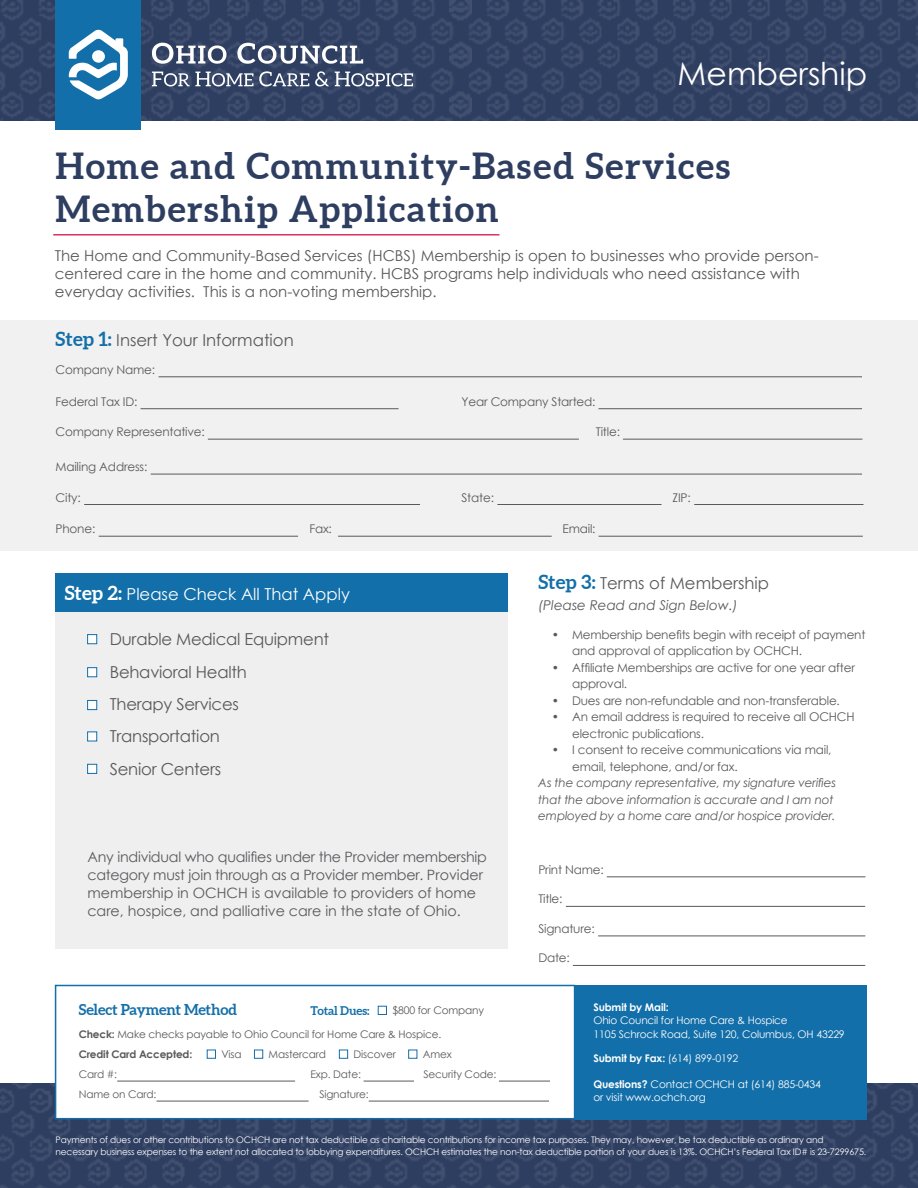
<style>
.page{position:relative;width:918px;height:1188px;background:#fff}
.page>*{position:absolute;margin:0;border:0;box-sizing:border-box;transform-origin:0 0}
.t1{font:700 36px/43.2px "Aleo";letter-spacing:.04em;color:#2e3e61}
.t2{font:31.5px "Century Gothic";color:#fff}
.t3{font:16.5px/32.4px "Century Gothic";letter-spacing:-.015em;color:#58595b}
.t4{font:16.5px "Century Gothic";color:#fff}
.t5{font:15px/18px "Century Gothic";color:#58595b}
.t6{font:700 15px "Aleo";letter-spacing:-.015em;color:#136fa9}
.t7{font:14.25px/18px "Century Gothic";color:#58595b}
.t8{font:italic 13.5px "Century Gothic";color:#58595b}
.t9{font:12px/16.5px "Century Gothic";letter-spacing:-.015em;color:#58595b}
.t10{font:italic 12px/16.5px "Century Gothic";letter-spacing:-.015em;color:#58595b}
.t11{font:700 12px "Aleo";letter-spacing:-.015em;color:#136fa9}
.t12{font:10.5px/13.5px "Century Gothic";letter-spacing:-.015em;color:#fff}
.t13{font:10.5px "Century Gothic";letter-spacing:-.015em;color:#58595b}
.t14{font:700 10.5px "Century Gothic";letter-spacing:-.015em;color:#58595b}
.t15{font:700 10.5px "Century Gothic";letter-spacing:-.015em;color:#fff}
.t16{font:9px/12px "Century Gothic";letter-spacing:-.015em;color:#fff}
.s1{font-family:"Aleo";font-weight:700;font-size:19.5px;color:#136fa9}
.s2{font-family:"Aleo";font-weight:700;font-size:19.5px}
.s3{font-weight:700}
</style>
<div class="page">
<div style="left:0;top:321px;width:918px;height:230px;background:#f1f1f2"></div>
<img style="left:332px;top:1084px;width:586px;height:104px">
<img style="left:0;top:1084px;width:332px;height:104px">
<img style="left:471px;top:0;width:447px;height:121px">
<img style="left:0;top:0;width:471px;height:121px">
<div style="left:56px;top:0;width:85px;height:129px;background:#136fa9"></div>
<svg style="left:152px;top:43px;width:211px;height:21px"></svg>
<svg style="left:152px;top:71px;width:261px;height:15px;background:#6e7991"></svg>
<svg style="left:69px;top:29px;width:59px;height:70px"></svg>
<hr style="left:159px;top:377px;width:703px;height:1px;background:#58595b">
<hr style="left:141px;top:408px;width:258px;height:1px;background:#58595b">
<hr style="left:599px;top:408px;width:263px;height:1px;background:#58595b">
<hr style="left:208px;top:439px;width:371px;height:1px;background:#58595b">
<hr style="left:623px;top:439px;width:239px;height:1px;background:#58595b">
<hr style="left:151px;top:474px;width:711px;height:1px;background:#58595b">
<hr style="left:99px;top:536px;width:199px;height:1px;background:#58595b">
<hr style="left:338px;top:536px;width:214px;height:1px;background:#58595b">
<hr style="left:599px;top:536px;width:264px;height:1px;background:#58595b">
<hr style="left:84px;top:504px;width:336px;height:1px;background:#58595b">
<hr style="left:497px;top:504px;width:165px;height:1px;background:#58595b">
<hr style="left:694px;top:504px;width:169px;height:1px;background:#58595b">
<hr style="left:53px;top:234px;width:446px;height:2px;background:#da315f">
<div style="left:56px;top:573px;width:452px;height:376px;background:#efeff0"></div>
<div style="left:56px;top:573px;width:452px;height:39px;background:#136fa9"></div>
<hr style="left:607px;top:877px;width:258px;height:1px;background:#58595b">
<hr style="left:566px;top:906px;width:299px;height:1px;background:#58595b">
<hr style="left:598px;top:936px;width:267px;height:1px;background:#58595b">
<hr style="left:573px;top:965px;width:292px;height:1px;background:#58595b">
<div style="left:575px;top:985px;width:292px;height:134px;background:#136fa9"></div>
<div style="left:55px;top:985px;width:520px;height:134px;background:#fff;border:2px solid #136fa9"></div>
<div style="left:378px;top:1006px;width:9px;height:9px;background:#fff;border:1px solid #136fa9"></div>
<hr style="left:157px;top:1101px;width:152px;height:1px;background:#58595b">
<hr style="left:369px;top:1101px;width:180px;height:1px;background:#58595b">
<hr style="left:117px;top:1081px;width:178px;height:1px;background:#58595b">
<hr style="left:364px;top:1081px;width:50px;height:1px;background:#58595b">
<hr style="left:499px;top:1081px;width:51px;height:1px;background:#58595b">
<div style="left:207px;top:1050px;width:9px;height:8px;background:#fff;border:1px solid #136fa9"></div>
<div style="left:254px;top:1050px;width:9px;height:8px;background:#fff;border:1px solid #136fa9"></div>
<div style="left:339px;top:1050px;width:9px;height:8px;background:#fff;border:1px solid #136fa9"></div>
<div style="left:408px;top:1050px;width:9px;height:8px;background:#fff;border:1px solid #136fa9"></div>
<div style="left:87px;top:764px;width:10px;height:10px;background:#fff;border:1px solid #136fa9"></div>
<div style="left:87px;top:732px;width:10px;height:9px;background:#fff;border:1px solid #136fa9"></div>
<div style="left:87px;top:700px;width:10px;height:10px;background:#fff;border:1px solid #136fa9"></div>
<div style="left:87px;top:667px;width:10px;height:10px;background:#fff;border:1px solid #136fa9"></div>
<div style="left:87px;top:634px;width:10px;height:10px;background:#fff;border:1px solid #136fa9"></div>
<h2 class="t2" style="left:678px;top:51px;width:191px">Membership</h2>
<h1 class="t1" style="left:56px;top:144px;width:676px">Home and Community-Based Services<br>Membership Application</h1>
<p class="t5" style="left:55px;top:246px;width:765px">The Home and Community-Based Services (HCBS) Membership is open to businesses who provide person&shy;centered care in the home and community. HCBS programs help individuals who need assistance with everyday activities. This is a non-voting membership.</p>
<h3 class="t3" style="left:56px;top:324px;width:240px"><span class="s1">Step 1:</span> Insert Your Information</h3>
<p class="t9" style="left:56px;top:361px;width:101px">Company Name:</p>
<p class="t9" style="left:56px;top:393px;width:84px">Federal Tax ID:</p>
<p class="t9" style="left:462px;top:393px;width:136px">Year Company Started:</p>
<p class="t9" style="left:56px;top:423px;width:151px">Company Representative:</p>
<p class="t9" style="left:596px;top:423px;width:26px">Title:</p>
<p class="t9" style="left:56px;top:458px;width:93px">Mailing Address:</p>
<p class="t9" style="left:56px;top:489px;width:27px">City:</p>
<p class="t9" style="left:462px;top:489px;width:34px">State:</p>
<p class="t9" style="left:673px;top:489px;width:20px">ZIP:</p>
<p class="t9" style="left:56px;top:520px;width:41px">Phone:</p>
<p class="t9" style="left:309px;top:520px;width:24px">Fax:</p>
<p class="t9" style="left:563px;top:520px;width:35px">Email:</p>
<h3 class="t4" style="left:65px;top:583px;width:287px"><span class="s2">Step 2:</span> Please Check All That Apply</h3>
<h3 class="t3" style="left:110px;top:623px;width:221px">Durable Medical Equipment<br>Behavioral Health<br>Therapy Services<br>Transportation<br>Senior Centers</h3>
<p class="t7" style="left:87px;top:848px;width:401px">Any individual who qualifies under the Provider membership category must join through as a Provider member. Provider membership in OCHCH is available to providers of home care, hospice, and palliative care in the state of Ohio.</p>
<p class="t6" style="left:79px;top:1001px;width:160px">Select Payment Method</p>
<p class="t11" style="left:310px;top:1004px;width:60px">Total Dues:</p>
<p class="t13" style="left:392px;top:1003px;width:93px">$800 for Company</p>
<p class="t13" style="left:79px;top:1027px;width:364px"><span class="s3">Check:</span> Make checks payable to Ohio Council for Home Care &amp; Hospice.</p>
<p class="t14" style="left:79px;top:1046px;width:115px">Credit Card Accepted:</p>
<p class="t13" style="left:221px;top:1047px;width:22px">Visa</p>
<p class="t13" style="left:269px;top:1047px;width:59px">Mastercard</p>
<p class="t13" style="left:354px;top:1047px;width:44px">Discover</p>
<p class="t13" style="left:423px;top:1047px;width:31px">Amex</p>
<p class="t13" style="left:79px;top:1067px;width:40px">Card #:</p>
<p class="t13" style="left:310px;top:1067px;width:52px">Exp. Date:</p>
<p class="t13" style="left:423px;top:1067px;width:74px">Security Code:</p>
<p class="t13" style="left:79px;top:1087px;width:79px">Name on Card:</p>
<p class="t13" style="left:319px;top:1087px;width:51px">Signature:</p>
<h3 class="t3" style="left:538px;top:567px;width:232px"><span class="s1">Step 3:</span> Terms of Membership</h3>
<p class="t8" style="left:538px;top:596px;width:201px">(Please Read and Sign Below.)</p>
<p class="t9" style="left:572px;top:626px;width:295px;text-indent:-20px">• Membership benefits begin with receipt of payment and approval of application by OCHCH.</p>
<p class="t9" style="left:572px;top:659px;width:284px;text-indent:-20px">• Affiliate Memberships are active for one year after approval.</p>
<p class="t9" style="left:552px;top:692px;width:290px">• Dues are non-refundable and non-transferable.</p>
<p class="t9" style="left:572px;top:708px;width:284px;text-indent:-20px">• An email address is required to receive all OCHCH electronic publications.</p>
<p class="t9" style="left:572px;top:741px;width:261px;text-indent:-20px">• I consent to receive communications via mail, email, telephone, and/or fax.</p>
<p class="t10" style="left:538px;top:774px;width:299px">As the company representative, my signature verifies that the above information is accurate and I am not employed by a home care and/or hospice provider.</p>
<p class="t9" style="left:538px;top:861px;width:67px">Print Name:</p>
<p class="t9" style="left:538px;top:891px;width:26px">Title:</p>
<p class="t9" style="left:538px;top:920px;width:58px">Signature:</p>
<p class="t9" style="left:538px;top:950px;width:33px">Date:</p>
<p class="t15" style="left:593px;top:999px;width:77px">Submit by Mail:</p>
<p class="t12" style="left:593px;top:1014px;width:253px">Ohio Council for Home Care &amp; Hospice<br>1105 Schrock Road, Suite 120, Columbus, OH 43229</p>
<p class="t12" style="left:593px;top:1052px;width:146px"><span class="s3">Submit by Fax:</span> (614) 899-0192</p>
<p class="t12" style="left:593px;top:1077px;width:229px"><span class="s3">Questions?</span> Contact OCHCH at (614) 885-0434 or visit www.ochch.org</p>
<p class="t16" style="left:56px;top:1133px;width:812px">Payments of dues or other contributions to OCHCH are not tax deductible as charitable contributions for income tax purposes. They may, however, be tax deductible as ordinary and necessary business expenses to the extent not allocated to lobbying expenditures. OCHCH estimates the non-tax deductible portion of your dues is 13%. OCHCH’s Federal Tax ID# is 23-7299675.</p>
</div>
